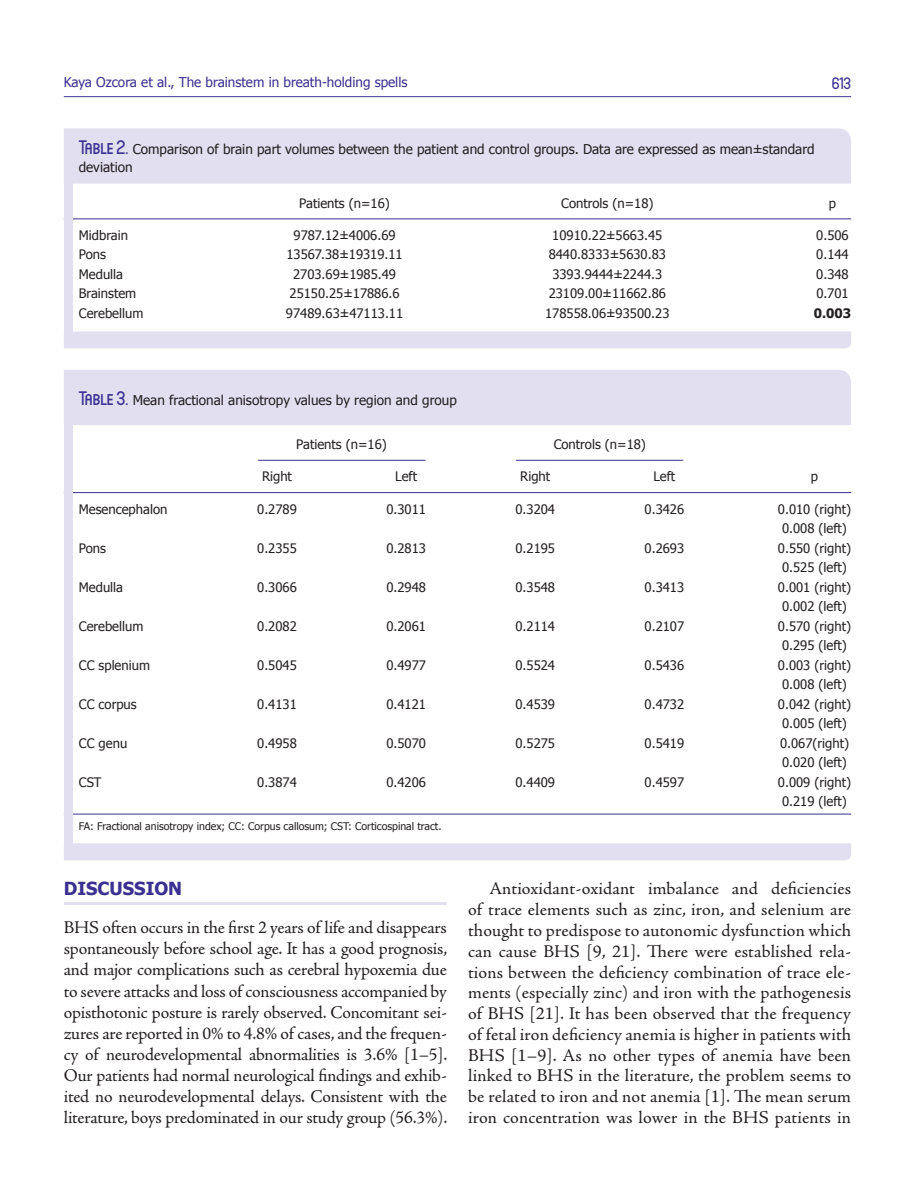
<style>
.page{position:relative;width:915px;height:1191px;background:#fff}
.page>*{position:absolute;margin:0;border:0;box-sizing:border-box;transform-origin:0 0}
._01__Yazı_Metni_NCI{font:18px/20.7px "Adobe Jenson Pro";letter-spacing:-.005em;color:#231f20;text-align:justify}
._06__Yazı_Konu_Basli{font:700 18px "Tahoma";color:#3a3091}
.t1{font:500 16.5px "Circula";color:#3a3091}
._07__Tablo_Baslik_NC{font:13.5px/18px "Tahoma";color:#231f20}
.t2{font:13.5px "Tahoma";color:#3a3091}
.t3{font:13.05px "Tahoma";color:#231f20}
.t4{font:700 13.05px "Tahoma";color:#231f20}
.t5{font:10.5px "Tahoma";color:#231f20}
.s1{font-family:"Circula";font-weight:500;font-size:19.5px;color:#3a3091}
</style>
<div class="page">
<hr style="left:64px;top:96px;width:786px;height:1px;background:#3a3091">
<hr style="left:64px;top:902px;width:382px;height:3px;background:#e2e0f0">
<div style="left:64px;top:331px;width:786px;height:17px;background:#e2e0f0"></div>
<div style="left:64px;top:128px;width:786px;height:56px;background:#e2e0f0"></div>
<hr style="left:64px;top:218px;width:786px;height:1px;background:#3a3091">
<div style="left:64px;top:177px;width:8px;height:163px;background:#e2e0f0"></div>
<div style="left:64px;top:843px;width:786px;height:17px;background:#e2e0f0"></div>
<div style="left:64px;top:370px;width:786px;height:55px;background:#e2e0f0"></div>
<hr style="left:64px;top:813px;width:786px;height:1px;background:#3a3091">
<hr style="left:258px;top:460px;width:167px;height:1px;background:#3a3091">
<hr style="left:515px;top:460px;width:168px;height:1px;background:#3a3091">
<hr style="left:64px;top:492px;width:786px;height:1px;background:#3a3091">
<div style="left:64px;top:419px;width:8px;height:432px;background:#e2e0f0"></div>
<p class="t2" style="left:64px;top:73px;width:345px">Kaya Ozcora et al., The brainstem in breath-holding spells</p>
<p class="t1" style="left:831px;top:73px;width:21px">613</p>
<p class="_07__Tablo_Baslik_NC" style="left:79px;top:140px;width:737px"><span class="s1">Table 2.</span> Comparison of brain part volumes between the patient and control groups. Data are expressed as mean±standard deviation</p>
<p class="t3" style="left:299px;top:195px;width:92px">Patients (n=16)</p>
<p class="t3" style="left:561px;top:195px;width:94px">Controls (n=18)</p>
<p class="t3" style="left:828px;top:195px;width:9px">p</p>
<p class="t3" style="left:79px;top:227px;width:51px">Midbrain</p>
<p class="t3" style="left:293px;top:227px;width:103px">9787.12±4006.69</p>
<p class="t3" style="left:552px;top:227px;width:112px">10910.22±5663.45</p>
<p class="t3" style="left:816px;top:227px;width:34px">0.506</p>
<p class="t3" style="left:79px;top:246px;width:29px">Pons</p>
<p class="t3" style="left:286px;top:246px;width:118px">13567.38±19319.11</p>
<p class="t3" style="left:548px;top:246px;width:119px">8440.8333±5630.83</p>
<p class="t3" style="left:816px;top:246px;width:34px">0.144</p>
<p class="t3" style="left:79px;top:266px;width:46px">Medulla</p>
<p class="t3" style="left:293px;top:266px;width:104px">2703.69±1985.49</p>
<p class="t3" style="left:552px;top:266px;width:111px">3393.9444±2244.3</p>
<p class="t3" style="left:816px;top:266px;width:34px">0.348</p>
<p class="t3" style="left:79px;top:285px;width:59px">Brainstem</p>
<p class="t3" style="left:289px;top:285px;width:112px">25150.25±17886.6</p>
<p class="t3" style="left:548px;top:285px;width:119px">23109.00±11662.86</p>
<p class="t3" style="left:816px;top:285px;width:34px">0.701</p>
<p class="t3" style="left:79px;top:305px;width:66px">Cerebellum</p>
<p class="t3" style="left:286px;top:305px;width:119px">97489.63±47113.11</p>
<p class="t3" style="left:545px;top:305px;width:126px">178558.06±93500.23</p>
<p class="t4" style="left:813px;top:304px;width:39px">0.003</p>
<p class="_07__Tablo_Baslik_NC" style="left:79px;top:390px;width:379px"><span class="s1">Table 3.</span> Mean fractional anisotropy values by region and group</p>
<p class="t3" style="left:296px;top:436px;width:92px">Patients (n=16)</p>
<p class="t3" style="left:553px;top:436px;width:94px">Controls (n=18)</p>
<p class="t3" style="left:262px;top:468px;width:31px">Right</p>
<p class="t3" style="left:395px;top:468px;width:23px">Left</p>
<p class="t3" style="left:520px;top:468px;width:31px">Right</p>
<p class="t3" style="left:653px;top:468px;width:23px">Left</p>
<p class="t3" style="left:810px;top:468px;width:9px">p</p>
<p class="t3" style="left:79px;top:500px;width:90px">Mesencephalon</p>
<p class="t3" style="left:257px;top:500px;width:41px">0.2789</p>
<p class="t3" style="left:386px;top:500px;width:41px">0.3011</p>
<p class="t3" style="left:515px;top:500px;width:41px">0.3204</p>
<p class="t3" style="left:644px;top:500px;width:41px">0.3426</p>
<p class="t3" style="left:777px;top:500px;width:75px">0.010 (right)</p>
<p class="t3" style="left:781px;top:520px;width:66px">0.008 (left)</p>
<p class="t3" style="left:79px;top:539px;width:29px">Pons</p>
<p class="t3" style="left:257px;top:539px;width:41px">0.2355</p>
<p class="t3" style="left:386px;top:539px;width:41px">0.2813</p>
<p class="t3" style="left:515px;top:539px;width:41px">0.2195</p>
<p class="t3" style="left:644px;top:539px;width:41px">0.2693</p>
<p class="t3" style="left:777px;top:539px;width:75px">0.550 (right)</p>
<p class="t3" style="left:781px;top:559px;width:66px">0.525 (left)</p>
<p class="t3" style="left:79px;top:578px;width:46px">Medulla</p>
<p class="t3" style="left:257px;top:578px;width:41px">0.3066</p>
<p class="t3" style="left:386px;top:578px;width:41px">0.2948</p>
<p class="t3" style="left:515px;top:578px;width:41px">0.3548</p>
<p class="t3" style="left:644px;top:578px;width:41px">0.3413</p>
<p class="t3" style="left:777px;top:578px;width:75px">0.001 (right)</p>
<p class="t3" style="left:781px;top:598px;width:66px">0.002 (left)</p>
<p class="t3" style="left:79px;top:617px;width:66px">Cerebellum</p>
<p class="t3" style="left:257px;top:617px;width:41px">0.2082</p>
<p class="t3" style="left:386px;top:617px;width:41px">0.2061</p>
<p class="t3" style="left:515px;top:617px;width:41px">0.2114</p>
<p class="t3" style="left:644px;top:617px;width:41px">0.2107</p>
<p class="t3" style="left:777px;top:617px;width:75px">0.570 (right)</p>
<p class="t3" style="left:781px;top:637px;width:66px">0.295 (left)</p>
<p class="t3" style="left:79px;top:656px;width:73px">CC splenium</p>
<p class="t3" style="left:257px;top:656px;width:41px">0.5045</p>
<p class="t3" style="left:386px;top:656px;width:41px">0.4977</p>
<p class="t3" style="left:515px;top:656px;width:41px">0.5524</p>
<p class="t3" style="left:644px;top:656px;width:41px">0.5436</p>
<p class="t3" style="left:777px;top:656px;width:75px">0.003 (right)</p>
<p class="t3" style="left:781px;top:676px;width:66px">0.008 (left)</p>
<p class="t3" style="left:79px;top:695px;width:59px">CC corpus</p>
<p class="t3" style="left:257px;top:695px;width:41px">0.4131</p>
<p class="t3" style="left:386px;top:695px;width:41px">0.4121</p>
<p class="t3" style="left:515px;top:695px;width:41px">0.4539</p>
<p class="t3" style="left:644px;top:695px;width:41px">0.4732</p>
<p class="t3" style="left:777px;top:695px;width:75px">0.042 (right)</p>
<p class="t3" style="left:781px;top:715px;width:66px">0.005 (left)</p>
<p class="t3" style="left:79px;top:734px;width:50px">CC genu</p>
<p class="t3" style="left:257px;top:734px;width:41px">0.4958</p>
<p class="t3" style="left:386px;top:734px;width:41px">0.5070</p>
<p class="t3" style="left:515px;top:734px;width:41px">0.5275</p>
<p class="t3" style="left:644px;top:734px;width:41px">0.5419</p>
<p class="t3" style="left:779px;top:734px;width:70px">0.067(right)</p>
<p class="t3" style="left:781px;top:754px;width:66px">0.020 (left)</p>
<p class="t3" style="left:79px;top:773px;width:24px">CST</p>
<p class="t3" style="left:257px;top:773px;width:41px">0.3874</p>
<p class="t3" style="left:386px;top:773px;width:41px">0.4206</p>
<p class="t3" style="left:515px;top:773px;width:41px">0.4409</p>
<p class="t3" style="left:644px;top:773px;width:41px">0.4597</p>
<p class="t3" style="left:777px;top:773px;width:75px">0.009 (right)</p>
<p class="t3" style="left:781px;top:793px;width:66px">0.219 (left)</p>
<p class="t5" style="left:79px;top:819px;width:364px">FA: Fractional anisotropy index; CC: Corpus callosum; CST: Corticospinal tract.</p>
<p class="_06__Yazı_Konu_Basli" style="left:64px;top:876px;width:120px">DISCUSSION</p>
<p class="_01__Yazı_Metni_NCI" style="left:64px;top:917px;width:385px">BHS often occurs in the first 2 years of life and disappears spontaneously before school age. It has a good prognosis, and major complications such as cerebral hypoxemia due to severe attacks and loss of consciousness accompanied by opisthotonic posture is rarely observed. Concomitant sei&shy;zures are reported in 0% to 4.8% of cases, and the frequen&shy;cy of neurodevelopmental abnormalities is 3.6% [1–5].<br>Our patients had normal neurological findings and exhib&shy;ited no neurodevelopmental delays. Consistent with the literature, boys predominated in our study group (56.3%).</p>
<p class="_01__Yazı_Metni_NCI" style="left:468px;top:878px;width:384px;text-indent:21px">Antioxidant-oxidant imbalance and deficiencies of trace elements such as zinc, iron, and selenium are thought to predispose to autonomic dysfunction which can cause BHS [9, 21]. There were established rela&shy;tions between the deficiency combination of trace ele&shy;ments (especially zinc) and iron with the pathogenesis of BHS [21]. It has been observed that the frequency of fetal iron deficiency anemia is higher in patients with BHS [1–9]. As no other types of anemia have been linked to BHS in the literature, the problem seems to be related to iron and not anemia [1]. The mean serum iron concentration was lower in the BHS patients in</p>
</div>
